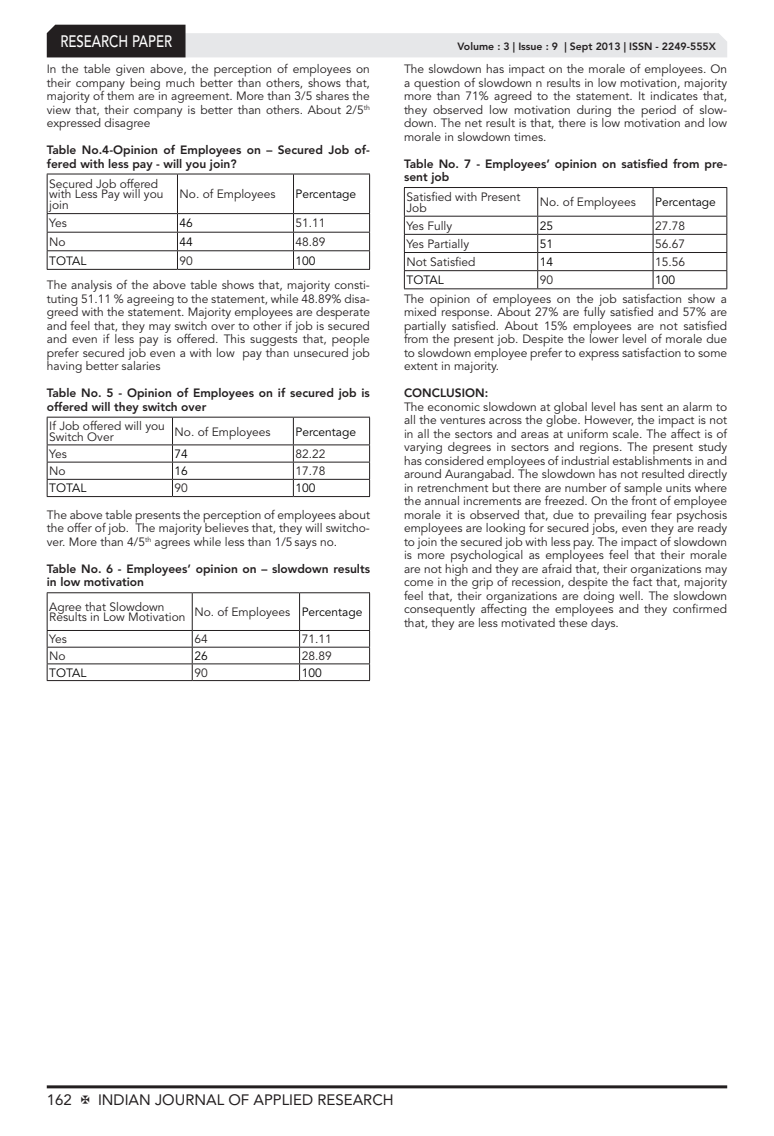
<style>
.page{position:relative;width:774px;height:1136px;background:#fff}
.page>*{position:absolute;margin:0;border:0;box-sizing:border-box;transform-origin:0 0}
.t1{font:500 16.5px "Avenir LT Std";color:#fff;scale:.8 1}
.t2{font:15px "Avenir LT Std";color:#231f20}
.Body_Text{font:12px/13.5px "Avenir LT Std";color:#231f20;text-align:justify}
.For_Table{font:12px/10.5px "Avenir LT Std";color:#231f20}
.Bold{font:800 12px/13.5px "Avenir LT Std";color:#231f20}
.For_Table-2{font:12px "Avenir LT Std";color:#000}
.t3{font:800 10.5px "Avenir LT Std";color:#231f20}
</style>
<div class="page">
<hr style="left:47px;top:1085px;width:680px;height:3px;background:#231f20">
<svg style="left:47px;top:25px;width:680px;height:32px"></svg>
<svg style="left:47px;top:174px;width:323px;height:95px"></svg>
<hr style="left:47px;top:269px;width:130px;height:1px;background:#231f20">
<hr style="left:177px;top:269px;width:116px;height:1px;background:#231f20">
<hr style="left:293px;top:269px;width:77px;height:1px;background:#231f20">
<svg style="left:47px;top:417px;width:323px;height:79px"></svg>
<hr style="left:47px;top:496px;width:125px;height:1px;background:#231f20">
<hr style="left:172px;top:496px;width:121px;height:1px;background:#231f20">
<hr style="left:293px;top:496px;width:77px;height:1px;background:#231f20">
<svg style="left:47px;top:592px;width:323px;height:88px"></svg>
<hr style="left:47px;top:680px;width:145px;height:1px;background:#231f20">
<hr style="left:192px;top:680px;width:108px;height:1px;background:#231f20">
<hr style="left:300px;top:680px;width:70px;height:1px;background:#231f20">
<svg style="left:404px;top:187px;width:323px;height:101px"></svg>
<hr style="left:404px;top:288px;width:134px;height:1px;background:#231f20">
<hr style="left:538px;top:288px;width:115px;height:1px;background:#231f20">
<hr style="left:653px;top:288px;width:74px;height:1px;background:#231f20">
<h1 class="t1" style="left:60px;top:32px;width:141px">RESEARCH PAPER</h1>
<p class="Body_Text" style="left:47px;top:62px;width:325px">In the table given above, the perception of employees on their company being much better than others, shows that, majority of them are in agreement. More than 3/5 shares the view that, their company is better than others. About 2/5<sup>th </sup>expressed disagree</p>
<p class="Bold" style="left:47px;top:143px;width:325px">Table No.4-Opinion of Employees on – Secured Job of&shy;fered with less pay - will you join?</p>
<p class="For_Table" style="left:49px;top:179px;width:116px">Secured Job offered with Less Pay will you join</p>
<p class="For_Table" style="left:180px;top:189px;width:98px">No. of Employees</p>
<p class="For_Table-2" style="left:296px;top:187px;width:62px">Percentage</p>
<p class="For_Table" style="left:49px;top:218px;width:19px">Yes</p>
<p class="For_Table-2" style="left:180px;top:216px;width:15px">46</p>
<p class="For_Table" style="left:296px;top:218px;width:32px">51.11</p>
<p class="For_Table" style="left:49px;top:237px;width:18px">No</p>
<p class="For_Table-2" style="left:180px;top:235px;width:15px">44</p>
<p class="For_Table" style="left:296px;top:237px;width:32px">48.89</p>
<p class="For_Table-2" style="left:49px;top:253px;width:39px">TOTAL</p>
<p class="For_Table" style="left:180px;top:255px;width:15px">90</p>
<p class="For_Table-2" style="left:296px;top:253px;width:22px">100</p>
<p class="Body_Text" style="left:47px;top:278px;width:325px">The analysis of the above table shows that, majority consti&shy;tuting 51.11 % agreeing to the statement, while 48.89% disa&shy;greed with the statement. Majority employees are desperate and feel that, they may switch over to other if job is secured and even if less pay is offered. This suggests that, people prefer secured job even a with low pay than unsecured job having better salaries</p>
<p class="Bold" style="left:47px;top:386px;width:325px">Table No. 5 - Opinion of Employees on if secured job is offered will they switch over</p>
<p class="For_Table" style="left:49px;top:421px;width:117px">If Job offered will you<br>Switch Over</p>
<p class="For_Table" style="left:175px;top:426px;width:98px">No. of Employees</p>
<p class="For_Table-2" style="left:295px;top:424px;width:62px">Percentage</p>
<p class="For_Table" style="left:49px;top:449px;width:19px">Yes</p>
<p class="For_Table-2" style="left:175px;top:447px;width:15px">74</p>
<p class="For_Table" style="left:295px;top:449px;width:32px">82.22</p>
<p class="For_Table" style="left:49px;top:466px;width:18px">No</p>
<p class="For_Table-2" style="left:175px;top:464px;width:15px">16</p>
<p class="For_Table" style="left:295px;top:466px;width:32px">17.78</p>
<p class="For_Table-2" style="left:49px;top:481px;width:39px">TOTAL</p>
<p class="For_Table" style="left:175px;top:483px;width:15px">90</p>
<p class="For_Table-2" style="left:295px;top:481px;width:22px">100</p>
<p class="Body_Text" style="left:47px;top:508px;width:325px">The above table presents the perception of employees about the offer of job. The majority believes that, they will switcho&shy;ver. More than 4/5<sup>th</sup> agrees while less than 1/5 says no.</p>
<p class="Bold" style="left:47px;top:562px;width:325px">Table No. 6 - Employees’ opinion on – slowdown results in low motivation</p>
<p class="For_Table" style="left:49px;top:601px;width:138px">Agree that Slowdown<br>Results in Low Motivation</p>
<p class="For_Table" style="left:194px;top:607px;width:98px">No. of Employees</p>
<p class="For_Table-2" style="left:302px;top:605px;width:62px">Percentage</p>
<p class="For_Table" style="left:49px;top:634px;width:19px">Yes</p>
<p class="For_Table" style="left:194px;top:634px;width:15px">64</p>
<p class="For_Table" style="left:302px;top:634px;width:32px">71.11</p>
<p class="For_Table" style="left:49px;top:651px;width:18px">No</p>
<p class="For_Table-2" style="left:194px;top:649px;width:15px">26</p>
<p class="For_Table" style="left:302px;top:651px;width:32px">28.89</p>
<p class="For_Table-2" style="left:49px;top:665px;width:39px">TOTAL</p>
<p class="For_Table" style="left:194px;top:667px;width:15px">90</p>
<p class="For_Table-2" style="left:302px;top:665px;width:22px">100</p>
<p class="t3" style="left:457px;top:41px;width:260px">Volume : 3 | Issue : 9 | Sept 2013 | ISSN - 2249-555X</p>
<p class="Body_Text" style="left:404px;top:62px;width:325px">The slowdown has impact on the morale of employees. On a question of slowdown n results in low motivation, majority more than 71% agreed to the statement. It indicates that, they observed low motivation during the period of slow&shy;down. The net result is that, there is low motivation and low morale in slowdown times.</p>
<p class="Bold" style="left:404px;top:157px;width:325px">Table No. 7 - Employees’ opinion on satisfied from pre&shy;sent job</p>
<p class="For_Table" style="left:406px;top:192px;width:115px">Satisfied with Present<br>Job</p>
<p class="For_Table" style="left:540px;top:197px;width:98px">No. of Employees</p>
<p class="For_Table-2" style="left:655px;top:195px;width:62px">Percentage</p>
<p class="For_Table" style="left:406px;top:221px;width:47px">Yes Fully</p>
<p class="For_Table-2" style="left:540px;top:219px;width:15px">25</p>
<p class="For_Table" style="left:655px;top:221px;width:32px">27.78</p>
<p class="For_Table" style="left:406px;top:239px;width:64px">Yes Partially</p>
<p class="For_Table-2" style="left:540px;top:237px;width:15px">51</p>
<p class="For_Table" style="left:655px;top:239px;width:32px">56.67</p>
<p class="For_Table" style="left:406px;top:257px;width:71px">Not Satisfied</p>
<p class="For_Table-2" style="left:540px;top:255px;width:15px">14</p>
<p class="For_Table" style="left:655px;top:257px;width:32px">15.56</p>
<p class="For_Table-2" style="left:406px;top:273px;width:39px">TOTAL</p>
<p class="For_Table" style="left:540px;top:275px;width:15px">90</p>
<p class="For_Table-2" style="left:655px;top:273px;width:22px">100</p>
<p class="Body_Text" style="left:404px;top:292px;width:325px">The opinion of employees on the job satisfaction show a mixed response. About 27% are fully satisfied and 57% are partially satisfied. About 15% employees are not satisfied from the present job. Despite the lower level of morale due to slowdown employee prefer to express satisfaction to some extent in majority.</p>
<p class="Bold" style="left:404px;top:386px;width:86px">CONCLUSION:</p>
<p class="Body_Text" style="left:404px;top:400px;width:325px">The economic slowdown at global level has sent an alarm to all the ventures across the globe. However, the impact is not in all the sectors and areas at uniform scale. The affect is of varying degrees in sectors and regions. The present study has considered employees of industrial establishments in and around Aurangabad. The slowdown has not resulted directly in retrenchment but there are number of sample units where the annual increments are freezed. On the front of employee morale it is observed that, due to prevailing fear psychosis employees are looking for secured jobs, even they are ready to join the secured job with less pay. The impact of slowdown is more psychological as employees feel that their morale are not high and they are afraid that, their organizations may come in the grip of recession, despite the fact that, majority feel that, their organizations are doing well. The slowdown consequently affecting the employees and they confirmed that, they are less motivated these days.</p>
<p class="t2" style="left:47px;top:1090px;width:27px">162</p>
<p class="t2" style="left:98px;top:1090px;width:297px">INDIAN JOURNAL OF APPLIED RESEARCH</p>
</div>
